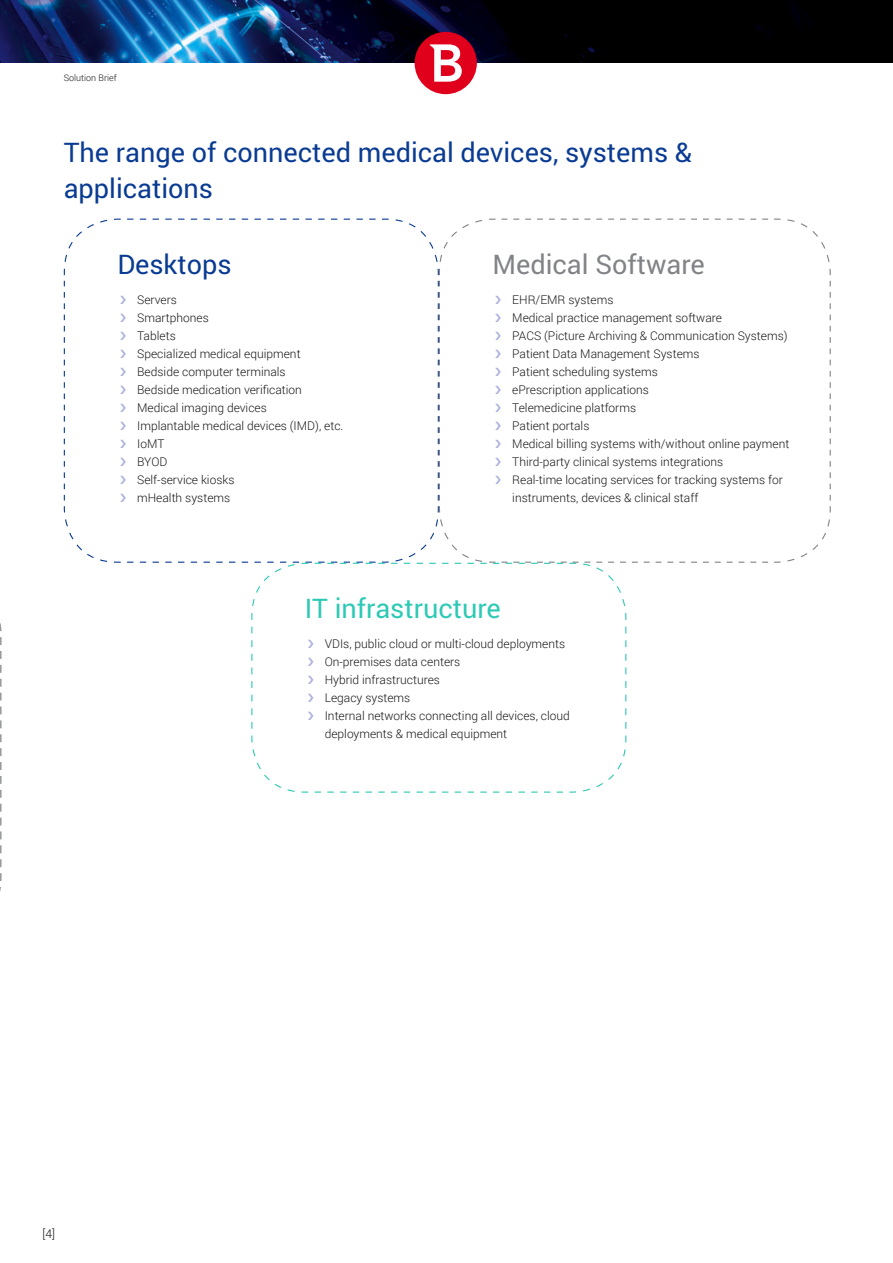
<style>
.page{position:relative;width:893px;height:1263px;background:#fff}
.page>*{position:absolute;margin:0;border:0;box-sizing:border-box;transform-origin:0 0}
.Heading-M1{font:27px/36px "Roboto";color:#0a3b93}
.Heading-M1-2{font:27px "Roboto";color:#2ec9b5}
.Heading-M1-3{font:27px "Roboto";color:#818386}
.t1{font:300 12px/18px "Roboto";color:#1a1818}
.t2{font:300 9px "Roboto";color:#1a1818}
</style>
<div class="page">
<img style="left:0;top:0;width:893px;height:62px">
<div style="left:415px;top:32px;width:62px;height:62px;background:#e0001b;border-radius:50%"></div>
<svg style="left:430px;top:44px;width:32px;height:38px"></svg>
<svg style="left:63px;top:218px;width:375px;height:345px"></svg>
<svg style="left:251px;top:613px;width:376px;height:180px"></svg>
<svg style="left:391px;top:218px;width:47px;height:49px"></svg>
<svg style="left:127px;top:515px;width:499px;height:92px"></svg>
<svg style="left:438px;top:218px;width:393px;height:345px"></svg>
<svg style="left:0;top:623px;width:2px;height:269px"></svg>
<svg style="left:121px;top:296px;width:5px;height:8px"></svg>
<svg style="left:121px;top:314px;width:5px;height:8px"></svg>
<svg style="left:121px;top:332px;width:5px;height:8px"></svg>
<svg style="left:121px;top:350px;width:5px;height:8px"></svg>
<svg style="left:121px;top:368px;width:5px;height:8px"></svg>
<svg style="left:121px;top:386px;width:5px;height:8px"></svg>
<svg style="left:121px;top:404px;width:5px;height:8px"></svg>
<svg style="left:121px;top:422px;width:5px;height:8px"></svg>
<svg style="left:121px;top:440px;width:5px;height:8px"></svg>
<svg style="left:121px;top:458px;width:5px;height:8px"></svg>
<svg style="left:121px;top:476px;width:5px;height:8px"></svg>
<svg style="left:121px;top:494px;width:5px;height:8px"></svg>
<svg style="left:308px;top:640px;width:5px;height:8px"></svg>
<svg style="left:308px;top:658px;width:5px;height:8px"></svg>
<svg style="left:308px;top:676px;width:5px;height:8px"></svg>
<svg style="left:308px;top:694px;width:5px;height:8px"></svg>
<svg style="left:308px;top:712px;width:5px;height:8px"></svg>
<svg style="left:496px;top:296px;width:5px;height:8px"></svg>
<svg style="left:496px;top:314px;width:5px;height:8px"></svg>
<svg style="left:496px;top:332px;width:5px;height:8px"></svg>
<svg style="left:496px;top:350px;width:5px;height:8px"></svg>
<svg style="left:496px;top:368px;width:5px;height:8px"></svg>
<svg style="left:496px;top:386px;width:5px;height:8px"></svg>
<svg style="left:496px;top:404px;width:5px;height:8px"></svg>
<svg style="left:496px;top:422px;width:5px;height:8px"></svg>
<svg style="left:496px;top:440px;width:5px;height:8px"></svg>
<svg style="left:496px;top:458px;width:5px;height:8px"></svg>
<svg style="left:496px;top:476px;width:5px;height:8px"></svg>
<p class="t2" style="left:64px;top:71px;width:55px">Solution Brief</p>
<p class="Heading-M1" style="left:64px;top:133px;width:629px">The range of connected medical devices, systems &amp; applications</p>
<p class="Heading-M1" style="left:117px;top:245px;width:116px">Desktops</p>
<p class="t1" style="left:137px;top:291px;width:41px">Servers</p>
<p class="t1" style="left:137px;top:309px;width:73px">Smartphones</p>
<p class="t1" style="left:137px;top:327px;width:40px">Tablets</p>
<p class="t1" style="left:137px;top:345px;width:165px">Specialized medical equipment</p>
<p class="t1" style="left:137px;top:363px;width:150px">Bedside computer terminals</p>
<p class="t1" style="left:137px;top:381px;width:166px">Bedside medication verification</p>
<p class="t1" style="left:137px;top:399px;width:131px">Medical imaging devices</p>
<p class="t1" style="left:137px;top:417px;width:208px">Implantable medical devices (IMD), etc.</p>
<p class="t1" style="left:137px;top:435px;width:29px">IoMT</p>
<p class="t1" style="left:137px;top:453px;width:32px">BYOD</p>
<p class="t1" style="left:137px;top:471px;width:99px">Self-service kiosks</p>
<p class="t1" style="left:137px;top:489px;width:95px">mHealth systems</p>
<p class="Heading-M1-3" style="left:492px;top:245px;width:214px">Medical Software</p>
<p class="t1" style="left:512px;top:291px;width:103px">EHR/EMR systems</p>
<p class="t1" style="left:512px;top:309px;width:211px">Medical practice management software</p>
<p class="t1" style="left:512px;top:327px;width:277px">PACS (Picture Archiving &amp; Communication Systems)</p>
<p class="t1" style="left:512px;top:345px;width:189px">Patient Data Management Systems</p>
<p class="t1" style="left:512px;top:363px;width:147px">Patient scheduling systems</p>
<p class="t1" style="left:512px;top:381px;width:138px">ePrescription applications</p>
<p class="t1" style="left:512px;top:399px;width:125px">Telemedicine platforms</p>
<p class="t1" style="left:512px;top:417px;width:79px">Patient portals</p>
<p class="t1" style="left:512px;top:435px;width:279px">Medical billing systems with/without online payment</p>
<p class="t1" style="left:512px;top:453px;width:213px">Third-party clinical systems integrations</p>
<p class="t1" style="left:512px;top:471px;width:272px">Real-time locating services for tracking systems for instruments, devices &amp; clinical staff</p>
<p class="Heading-M1-2" style="left:305px;top:589px;width:197px">IT infrastructure</p>
<p class="t1" style="left:325px;top:635px;width:242px">VDIs, public cloud or multi-cloud deployments</p>
<p class="t1" style="left:325px;top:653px;width:137px">On-premises data centers</p>
<p class="t1" style="left:325px;top:671px;width:117px">Hybrid infrastructures</p>
<p class="t1" style="left:325px;top:689px;width:87px">Legacy systems</p>
<p class="t1" style="left:325px;top:707px;width:247px">Internal networks connecting all devices, cloud deployments &amp; medical equipment</p>
<p class="t1" style="left:43px;top:1224px;width:14px">[4]</p>
</div>
